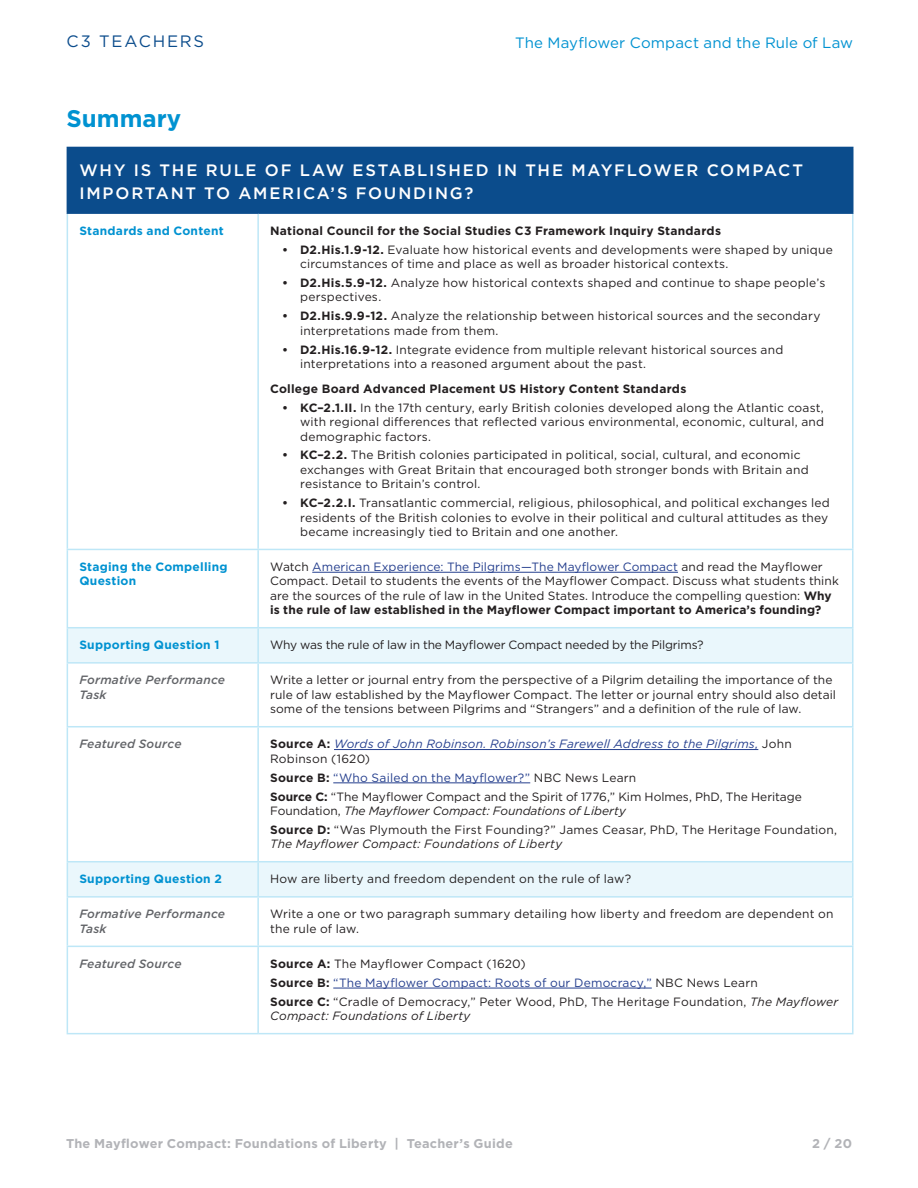
<style>
.page{position:relative;width:918px;height:1188px;background:#fff}
.page>*{position:absolute;margin:0;border:0;box-sizing:border-box;transform-origin:0 0}
.t1{font:700 24px "Gotham";color:#0092d1}
.Table_H1{font:500 16.5px/22.5px "Gotham";letter-spacing:.11em;color:#fff}
.t2{font:16.5px "Gotham";letter-spacing:.105em;color:#0b4c8c}
.t3{font:15px "Gotham";letter-spacing:.01em;color:#0092d1}
.t4{font:700 12.75px "Gotham";letter-spacing:.02em;color:#b2b3b7}
.Table_Text{font:12px/14.4px "Gotham";letter-spacing:.01em;color:#231f20}
.Table_H3{font:700 12px "Gotham";letter-spacing:.02em;color:#231f20}
.Table_Text-2{font:12px "Gotham";letter-spacing:.02em;color:#253f8e}
.Table_Header{font:700 12px/14.4px "Gotham";letter-spacing:.02em;color:#0092d1}
.Table_Text-3{font:italic 12px/14.4px "Gotham";letter-spacing:.01em;color:#253f8e}
.Table_Text-4{font:italic 500 12px/14.4px "Gotham";letter-spacing:.015em;color:#626468}
.Table_Text-5{font:12px "Gotham";letter-spacing:-.015em;color:#231f20}
.s1{font-weight:700}
.s2{color:#253f8e}
.s3{font-weight:700;font-style:normal;color:#231f20}
.s4{font-style:normal;color:#231f20}
.s5{font-weight:700;color:#231f20}
.s6{color:#231f20}
.s7{font-style:italic}
</style>
<div class="page">
<div style="left:67px;top:147px;width:786px;height:66px;background:#0b4c8c"></div>
<svg style="left:68px;top:628px;width:784px;height:268px"></svg>
<hr style="left:67px;top:214px;width:1px;height:335px;background:#bee7f7">
<hr style="left:257px;top:214px;width:2px;height:335px;background:#bee7f7">
<hr style="left:852px;top:214px;width:2px;height:335px;background:#bee7f7">
<hr style="left:257px;top:550px;width:2px;height:77px;background:#bee7f7">
<hr style="left:257px;top:628px;width:2px;height:34px;background:#bee7f7">
<hr style="left:257px;top:664px;width:2px;height:62px;background:#bee7f7">
<hr style="left:257px;top:727px;width:2px;height:134px;background:#bee7f7">
<hr style="left:257px;top:862px;width:2px;height:34px;background:#bee7f7">
<hr style="left:257px;top:898px;width:2px;height:48px;background:#bee7f7">
<hr style="left:257px;top:947px;width:2px;height:86px;background:#bee7f7">
<hr style="left:258px;top:147px;width:596px;height:1px;background:#0b4c8c">
<hr style="left:852px;top:148px;width:2px;height:64px;background:#0b4c8c">
<hr style="left:67px;top:212px;width:191px;height:2px;background:#0b4c8c">
<hr style="left:258px;top:212px;width:596px;height:2px;background:#0b4c8c">
<hr style="left:67px;top:549px;width:191px;height:1px;background:#bee7f7">
<hr style="left:67px;top:550px;width:1px;height:77px;background:#bee7f7">
<hr style="left:258px;top:549px;width:596px;height:1px;background:#bee7f7">
<hr style="left:852px;top:550px;width:2px;height:77px;background:#bee7f7">
<hr style="left:67px;top:627px;width:191px;height:1px;background:#bee7f7">
<hr style="left:67px;top:628px;width:1px;height:34px;background:#bee7f7">
<hr style="left:258px;top:627px;width:596px;height:1px;background:#bee7f7">
<hr style="left:852px;top:628px;width:2px;height:34px;background:#bee7f7">
<hr style="left:67px;top:662px;width:191px;height:2px;background:#bee7f7">
<hr style="left:67px;top:664px;width:1px;height:62px;background:#bee7f7">
<hr style="left:258px;top:662px;width:596px;height:2px;background:#bee7f7">
<hr style="left:852px;top:664px;width:2px;height:62px;background:#bee7f7">
<hr style="left:67px;top:726px;width:191px;height:1px;background:#bee7f7">
<hr style="left:67px;top:727px;width:1px;height:134px;background:#bee7f7">
<hr style="left:258px;top:726px;width:596px;height:1px;background:#bee7f7">
<hr style="left:852px;top:727px;width:2px;height:134px;background:#bee7f7">
<hr style="left:67px;top:861px;width:191px;height:1px;background:#bee7f7">
<hr style="left:67px;top:862px;width:1px;height:34px;background:#bee7f7">
<hr style="left:258px;top:861px;width:596px;height:1px;background:#bee7f7">
<hr style="left:852px;top:862px;width:2px;height:34px;background:#bee7f7">
<hr style="left:67px;top:896px;width:191px;height:2px;background:#bee7f7">
<hr style="left:67px;top:898px;width:1px;height:48px;background:#bee7f7">
<hr style="left:258px;top:896px;width:596px;height:2px;background:#bee7f7">
<hr style="left:852px;top:898px;width:2px;height:48px;background:#bee7f7">
<hr style="left:67px;top:946px;width:191px;height:1px;background:#bee7f7">
<hr style="left:67px;top:947px;width:1px;height:86px;background:#bee7f7">
<hr style="left:258px;top:946px;width:596px;height:1px;background:#bee7f7">
<hr style="left:852px;top:947px;width:2px;height:86px;background:#bee7f7">
<hr style="left:67px;top:1033px;width:191px;height:1px;background:#bee7f7">
<hr style="left:258px;top:1033px;width:596px;height:1px;background:#bee7f7">
<hr style="left:312px;top:572px;width:366px;height:1px;background:#253f8e">
<hr style="left:334px;top:749px;width:424px;height:1px;background:#253f8e">
<hr style="left:333px;top:783px;width:197px;height:1px;background:#253f8e">
<hr style="left:333px;top:988px;width:319px;height:1px;background:#253f8e">
<h2 class="t2" style="left:67px;top:31px;width:139px">C3 TEACHERS</h2>
<p class="t3" style="left:515px;top:33px;width:340px">The Mayflower Compact and the Rule of Law</p>
<h1 class="t1" style="left:67px;top:103px;width:116px">Summary</h1>
<p class="Table_H1" style="left:79px;top:159px;width:725px">WHY IS THE RULE OF LAW ESTABLISHED IN THE MAYFLOWER COMPACT<br>IMPORTANT TO AMERICA’S FOUNDING?</p>
<p class="Table_Header" style="left:79px;top:223px;width:146px">Standards and Content</p>
<p class="Table_H3" style="left:270px;top:223px;width:452px">National Council for the Social Studies C3 Framework Inquiry Standards</p>
<p class="Table_Text" style="left:300px;top:242px;width:534px;text-indent:-18px"><span class="s1">• D2.His.1.9-12.</span> Evaluate how historical events and developments were shaped by unique circumstances of time and place as well as broader historical contexts.</p>
<p class="Table_Text" style="left:300px;top:275px;width:527px;text-indent:-18px"><span class="s1">• D2.His.5.9-12.</span> Analyze how historical contexts shaped and continue to shape people’s perspectives.</p>
<p class="Table_Text" style="left:300px;top:309px;width:522px;text-indent:-18px"><span class="s1">• D2.His.9.9-12.</span> Analyze the relationship between historical sources and the secondary interpretations made from them.</p>
<p class="Table_Text" style="left:300px;top:342px;width:485px;text-indent:-18px"><span class="s1">• D2.His.16.9-12.</span> Integrate evidence from multiple relevant historical sources and interpretations into a reasoned argument about the past.</p>
<p class="Table_H3" style="left:270px;top:381px;width:418px">College Board Advanced Placement US History Content Standards</p>
<p class="Table_Text" style="left:300px;top:400px;width:526px;text-align:justify;text-indent:-18px"><span class="s1">• KC–2.1.II.</span> In the 17th century, early British colonies developed along the Atlantic coast, with regional differences that reflected various environmental, economic, cultural, and demographic factors.</p>
<p class="Table_Text" style="left:300px;top:448px;width:510px;text-indent:-18px"><span class="s1">• KC–2.2.</span> The British colonies participated in political, social, cultural, and economic exchanges with Great Britain that encouraged both stronger bonds with Britain and resistance to Britain’s control.</p>
<p class="Table_Text" style="left:300px;top:495px;width:531px;text-align:justify;text-indent:-18px"><span class="s1">• KC–2.2.I.</span> Transatlantic commercial, religious, philosophical, and political exchanges led residents of the British colonies to evolve in their political and cultural attitudes as they became increasingly tied to Britain and one another.</p>
<p class="Table_Header" style="left:79px;top:560px;width:150px">Staging the Compelling<br>Question</p>
<p class="Table_Text" style="left:270px;top:559px;width:570px">Watch <span class="s2">American Experience: The Pilgrims—The Mayflower Compact</span> and read the Mayflower Compact. Detail to students the events of the Mayflower Compact. Discuss what students think are the sources of the rule of law in the United States. Introduce the compelling question: <span class="s1">Why is the rule of law established in the Mayflower Compact important to America’s founding?</span></p>
<p class="Table_Header" style="left:79px;top:638px;width:142px">Supporting Question 1</p>
<p class="Table_Text-5" style="left:270px;top:637px;width:435px">Why was the rule of law in the Mayflower Compact needed by the Pilgrims?</p>
<p class="Table_Text-4" style="left:79px;top:673px;width:147px">Formative Performance<br>Task</p>
<p class="Table_Text" style="left:270px;top:673px;width:568px">Write a letter or journal entry from the perspective of a Pilgrim detailing the importance of the rule of law established by the Mayflower Compact. The letter or journal entry should also detail some of the tensions between Pilgrims and “Strangers” and a definition of the rule of law.</p>
<p class="Table_Text-4" style="left:79px;top:737px;width:104px">Featured Source</p>
<p class="Table_Text-3" style="left:270px;top:737px;width:523px"><span class="s3">Source A:</span> Words of John Robinson. Robinson’s Farewell Address to the Pilgrims, <span class="s4">John<br>Robinson (1620)</span></p>
<p class="Table_Text-2" style="left:270px;top:770px;width:368px"><span class="s5">Source B:</span> “Who Sailed on the Mayflower?” <span class="s6">NBC News Learn</span></p>
<p class="Table_Text" style="left:270px;top:789px;width:533px"><span class="s1">Source C:</span> “The Mayflower Compact and the Spirit of 1776,” Kim Holmes, PhD, The Heritage<br>Foundation, <span class="s7">The Mayflower Compact: Foundations of Liberty</span></p>
<p class="Table_Text" style="left:270px;top:822px;width:569px"><span class="s1">Source D:</span> “Was Plymouth the First Founding?” James Ceasar, PhD, The Heritage Foundation,<br><span class="s7">The Mayflower Compact: Foundations of Liberty</span></p>
<p class="Table_Header" style="left:79px;top:872px;width:144px">Supporting Question 2</p>
<p class="Table_Text" style="left:270px;top:872px;width:363px">How are liberty and freedom dependent on the rule of law?</p>
<p class="Table_Text-4" style="left:79px;top:907px;width:147px">Formative Performance<br>Task</p>
<p class="Table_Text" style="left:270px;top:907px;width:565px">Write a one or two paragraph summary detailing how liberty and freedom are dependent on the rule of law.</p>
<p class="Table_Text-4" style="left:79px;top:956px;width:104px">Featured Source</p>
<p class="Table_Text" style="left:270px;top:956px;width:257px"><span class="s1">Source A:</span> The Mayflower Compact (1620)</p>
<p class="Table_Text-2" style="left:270px;top:975px;width:489px"><span class="s5">Source B:</span> “The Mayflower Compact: Roots of our Democracy,” <span class="s6">NBC News Learn</span></p>
<p class="Table_Text" style="left:270px;top:994px;width:570px"><span class="s1">Source C:</span> “Cradle of Democracy,” Peter Wood, PhD, The Heritage Foundation, <span class="s7">The Mayflower<br>Compact: Foundations of Liberty</span></p>
<p class="t4" style="left:66px;top:1135px;width:448px">The Mayflower Compact: Foundations of Liberty | Teacher’s Guide</p>
<p class="t4" style="left:812px;top:1135px;width:41px">2 / 20</p>
</div>
